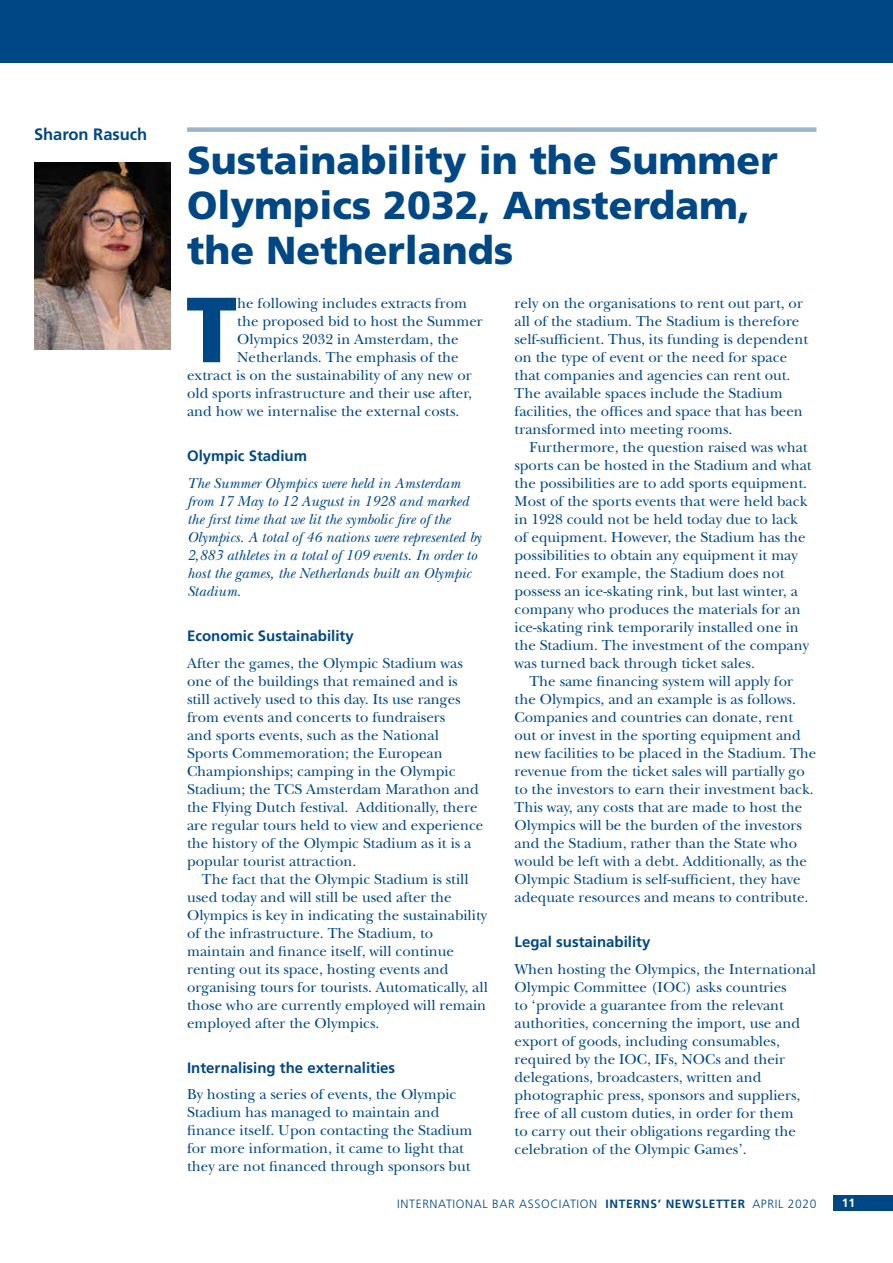
<style>
.page{position:relative;width:893px;height:1263px;background:#fff}
.page>*{position:absolute;margin:0;border:0;box-sizing:border-box;transform-origin:0 0}
.t1{font:900 92.4px "Frutiger";color:#004785}
.t2{font:900 39px/45px "Frutiger";color:#004785}
.t3{font:700 16.5px "Frutiger";color:#004785}
.t4{font:15px/18px "New Baskerville";color:#004785}
.t5{font:italic 15px/18px "New Baskerville";color:#004785}
.t6{font:700 15px "Frutiger";color:#004785}
.t7{font:300 12px "Frutiger";letter-spacing:.05em;color:#004785}
.t8{font:700 12px "Frutiger";color:#fff}
.s1{font-weight:700}
</style>
<div class="page">
<div style="left:0;top:0;width:893px;height:63px;background:#004785"></div>
<div style="left:833px;top:1195px;width:60px;height:16px;background:#004785"></div>
<div style="left:187px;top:127px;width:629px;height:5px;background:#99b5ce"></div>
<img style="left:34px;top:163px;width:136px;height:187px">
<p class="t3" style="left:34px;top:125px;width:115px">Sharon Rasuch</p>
<h2 class="t2" style="left:187px;top:138px;width:592px">Sustainability in the Summer<br>Olympics 2032, Amsterdam, the Netherlands</h2>
<h1 class="t1" style="left:186px;top:274px;width:53px">T</h1>
<p class="t4" style="left:237px;top:294px;width:231px">he following includes extracts from</p>
<p class="t4" style="left:237px;top:312px;width:247px">the proposed bid to host the Summer</p>
<p class="t4" style="left:237px;top:330px;width:223px">Olympics 2032 in Amsterdam, the</p>
<p class="t4" style="left:237px;top:348px;width:223px">Netherlands. The emphasis of the</p>
<p class="t4" style="left:187px;top:366px;width:286px">extract is on the sustainability of any new or</p>
<p class="t4" style="left:187px;top:384px;width:286px">old sports infrastructure and their use after,</p>
<p class="t4" style="left:187px;top:402px;width:274px">and how we internalise the external costs.</p>
<p class="t6" style="left:187px;top:447px;width:122px">Olympic Stadium</p>
<p class="t5" style="left:187px;top:474px;width:296px">The Summer Olympics were held in Amsterdam from 17 May to 12 August in 1928 and marked the first time that we lit the symbolic fire of the Olympics. A total of 46 nations were represented by 2,883 athletes in a total of 109 events. In order to host the games, the Netherlands built an Olympic Stadium.</p>
<p class="t6" style="left:187px;top:627px;width:168px">Economic Sustainability</p>
<p class="t4" style="left:187px;top:654px;width:298px">After the games, the Olympic Stadium was one of the buildings that remained and is still actively used to this day. Its use ranges from events and concerts to fundraisers<br>and sports events, such as the National Sports Commemoration; the European Championships; camping in the Olympic Stadium; the TCS Amsterdam Marathon and the Flying Dutch festival. Additionally, there are regular tours held to view and experience the history of the Olympic Stadium as it is a popular tourist attraction.</p>
<p class="t4" style="left:187px;top:870px;width:302px;text-indent:15px">The fact that the Olympic Stadium is still used today and will still be used after the Olympics is key in indicating the sustainability of the infrastructure. The Stadium, to maintain and finance itself, will continue renting out its space, hosting events and organising tours for tourists. Automatically, all those who are currently employed will remain employed after the Olympics.</p>
<p class="t6" style="left:187px;top:1058px;width:210px">Internalising the externalities</p>
<p class="t4" style="left:187px;top:1085px;width:287px">By hosting a series of events, the Olympic Stadium has managed to maintain and finance itself. Upon contacting the Stadium for more information, it came to light that they are not financed through sponsors but</p>
<p class="t4" style="left:514px;top:294px;width:295px">rely on the organisations to rent out part, or all of the stadium. The Stadium is therefore self-sufficient. Thus, its funding is dependent on the type of event or the need for space that companies and agencies can rent out.<br>The available spaces include the Stadium facilities, the offices and space that has been transformed into meeting rooms.</p>
<p class="t4" style="left:514px;top:438px;width:299px;text-indent:15px">Furthermore, the question raised was what sports can be hosted in the Stadium and what the possibilities are to add sports equipment.<br>Most of the sports events that were held back in 1928 could not be held today due to lack of equipment. However, the Stadium has the possibilities to obtain any equipment it may need. For example, the Stadium does not possess an ice-skating rink, but last winter, a company who produces the materials for an ice-skating rink temporarily installed one in the Stadium. The investment of the company was turned back through ticket sales.</p>
<p class="t4" style="left:514px;top:672px;width:303px;text-indent:15px">The same financing system will apply for the Olympics, and an example is as follows.<br>Companies and countries can donate, rent out or invest in the sporting equipment and new facilities to be placed in the Stadium. The revenue from the ticket sales will partially go to the investors to earn their investment back.<br>This way, any costs that are made to host the Olympics will be the burden of the investors and the Stadium, rather than the State who would be left with a debt. Additionally, as the Olympic Stadium is self-sufficient, they have adequate resources and means to contribute.</p>
<p class="t6" style="left:514px;top:933px;width:137px">Legal sustainability</p>
<p class="t4" style="left:514px;top:960px;width:303px">When hosting the Olympics, the International Olympic Committee (IOC) asks countries<br>to ‘provide a guarantee from the relevant authorities, concerning the import, use and export of goods, including consumables, required by the IOC, IFs, NOCs and their delegations, broadcasters, written and photographic press, sponsors and suppliers, free of all custom duties, in order for them<br>to carry out their obligations regarding the celebration of the Olympic Games’.</p>
<p class="t7" style="left:397px;top:1196px;width:421px">INTERNATIONAL BAR ASSOCIATION <span class="s1">INTERNS’ NEWSLETTER</span> APRIL 2020</p>
<p class="t8" style="left:842px;top:1196px;width:15px">11</p>
</div>
